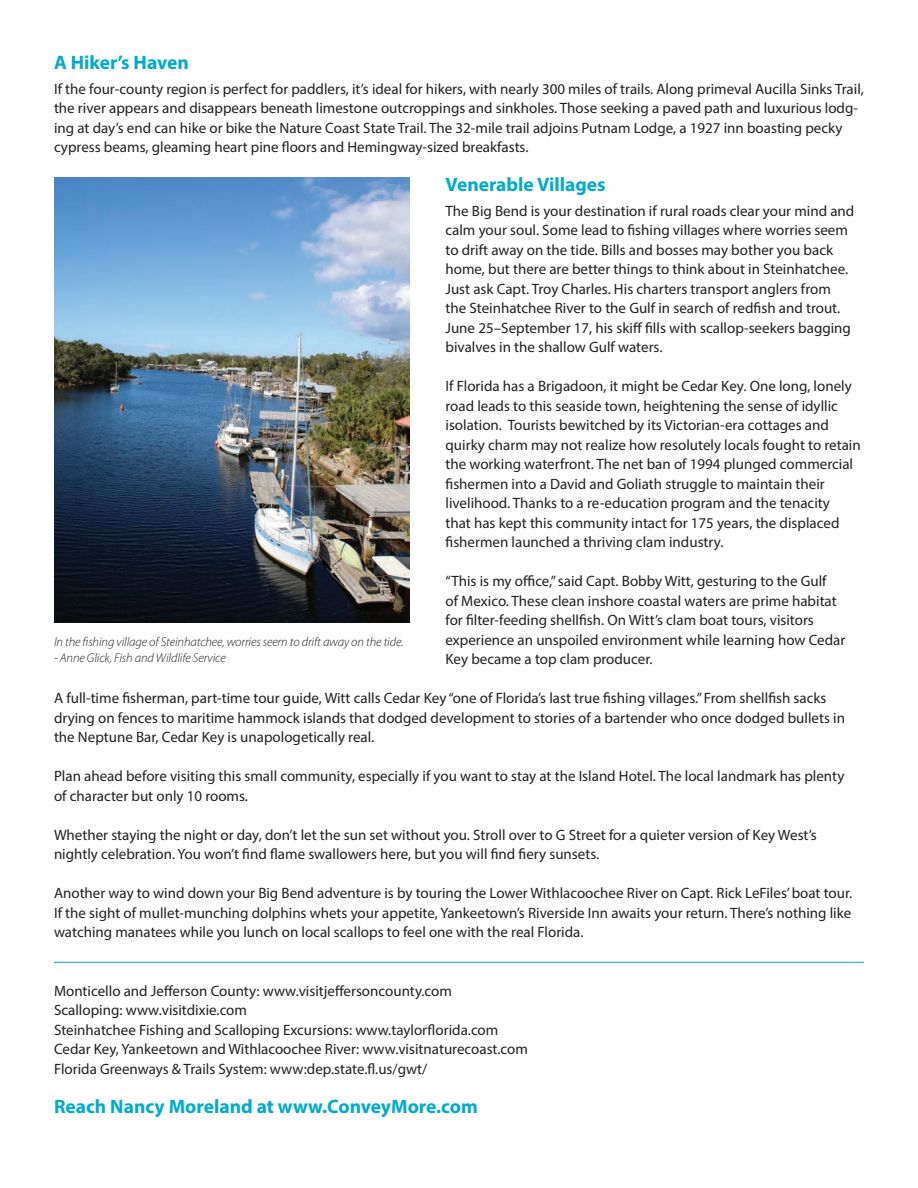
<style>
.page{position:relative;width:918px;height:1188px;background:#fff}
.page>*{position:absolute;margin:0;border:0;box-sizing:border-box;transform-origin:0 0}
.t1{font:700 19.5px "Myriad Pro";color:#00abcd}
.t2{font:15px/19.5px "Myriad Pro";color:#231f20}
.t3{font:italic 300 12.75px "Myriad Pro";letter-spacing:-.01em;color:#231f20}
</style>
<div class="page">
<img style="left:54px;top:178px;width:355px;height:444px">
<hr style="left:54px;top:962px;width:810px;height:1px;background:#00abcd">
<h1 class="t1" style="left:54px;top:49px;width:136px">A Hiker’s Haven</h1>
<p class="t2" style="left:54px;top:79px;width:811px">If the four-county region is perfect for paddlers, it’s ideal for hikers, with nearly 300 miles of trails. Along primeval Aucilla Sinks Trail, the river appears and disappears beneath limestone outcroppings and sinkholes. Those seeking a paved path and luxurious lodg&shy;ing at day’s end can hike or bike the Nature Coast State Trail. The 32-mile trail adjoins Putnam Lodge, a 1927 inn boasting pecky cypress beams, gleaming heart pine floors and Hemingway-sized breakfasts.</p>
<h1 class="t1" style="left:446px;top:172px;width:162px">Venerable Villages</h1>
<p class="t2" style="left:446px;top:201px;width:410px">The Big Bend is your destination if rural roads clear your mind and calm your soul. Some lead to fishing villages where worries seem to drift away on the tide. Bills and bosses may bother you back home, but there are better things to think about in Steinhatchee.<br>Just ask Capt. Troy Charles. His charters transport anglers from the Steinhatchee River to the Gulf in search of redfish and trout.<br>June 25–September 17, his skiff fills with scallop-seekers bagging bivalves in the shallow Gulf waters.</p>
<p class="t2" style="left:446px;top:376px;width:417px">If Florida has a Brigadoon, it might be Cedar Key. One long, lonely road leads to this seaside town, heightening the sense of idyllic isolation. Tourists bewitched by its Victorian-era cottages and quirky charm may not realize how resolutely locals fought to retain the working waterfront. The net ban of 1994 plunged commercial fishermen into a David and Goliath struggle to maintain their livelihood. Thanks to a re-education program and the tenacity<br>that has kept this community intact for 175 years, the displaced fishermen launched a thriving clam industry.</p>
<p class="t2" style="left:446px;top:571px;width:401px">“This is my office,” said Capt. Bobby Witt, gesturing to the Gulf<br>of Mexico. These clean inshore coastal waters are prime habitat for filter-feeding shellfish. On Witt’s clam boat tours, visitors experience an unspoiled environment while learning how Cedar Key became a top clam producer.</p>
<p class="t2" style="left:54px;top:688px;width:793px">A full-time fisherman, part-time tour guide, Witt calls Cedar Key “one of Florida’s last true fishing villages.” From shellfish sacks drying on fences to maritime hammock islands that dodged development to stories of a bartender who once dodged bullets in the Neptune Bar, Cedar Key is unapologetically real.</p>
<p class="t2" style="left:54px;top:766px;width:792px">Plan ahead before visiting this small community, especially if you want to stay at the Island Hotel. The local landmark has plenty of character but only 10 rooms.</p>
<p class="t2" style="left:54px;top:825px;width:764px">Whether staying the night or day, don’t let the sun set without you. Stroll over to G Street for a quieter version of Key West’s nightly celebration. You won’t find flame swallowers here, but you will find fiery sunsets.</p>
<p class="t2" style="left:54px;top:883px;width:800px;text-align:justify">Another way to wind down your Big Bend adventure is by touring the Lower Withlacoochee River on Capt. Rick LeFiles’ boat tour.<br>If the sight of mullet-munching dolphins whets your appetite, Yankeetown’s Riverside Inn awaits your return. There’s nothing like watching manatees while you lunch on local scallops to feel one with the real Florida.</p>
<p class="t3" style="left:54px;top:635px;width:351px">In the fishing village of Steinhatchee, worries seem to drift away on the tide.</p>
<p class="t3" style="left:54px;top:651px;width:173px">- Anne Glick, Fish and Wildlife Service</p>
<p class="t2" style="left:54px;top:981px;width:476px">Monticello and Jefferson County: www.visitjeffersoncounty.com<br>Scalloping: www.visitdixie.com<br>Steinhatchee Fishing and Scalloping Excursions: www.taylorflorida.com Cedar Key, Yankeetown and Withlacoochee River: www.visitnaturecoast.com Florida Greenways &amp; Trails System: www:dep.state.fl.us/gwt/</p>
<h1 class="t1" style="left:54px;top:1094px;width:425px">Reach Nancy Moreland at www.ConveyMore.com</h1>
</div>
